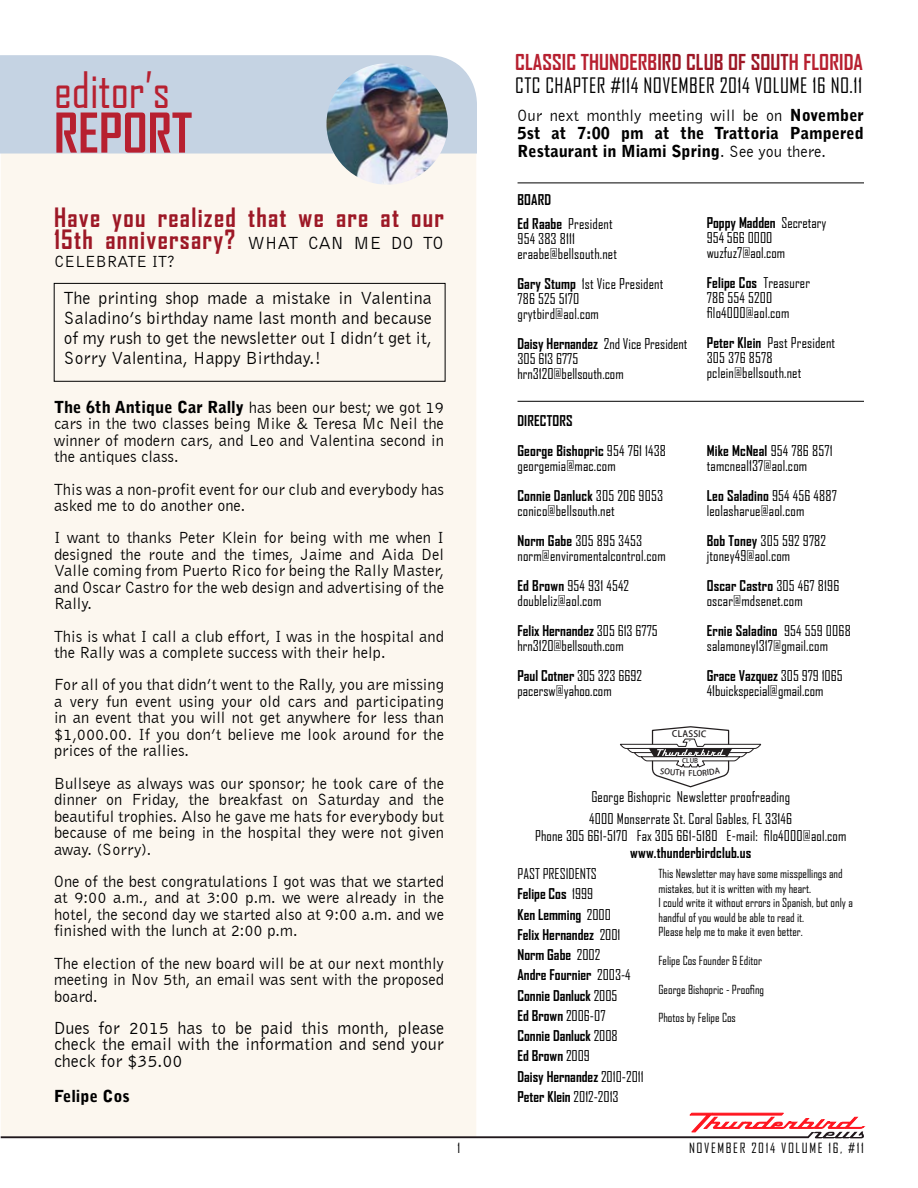
<style>
.page{position:relative;width:918px;height:1188px;background:#fff}
.page>*{position:absolute;margin:0;border:0;box-sizing:border-box;transform-origin:0 0}
.t1{font:700 52.5px "Agency FB";color:#b72030}
.t2{font:48px "Agency FB";color:#b72030}
.t3{font:700 25.5px/22.5px "Agency FB";letter-spacing:.05em;color:#9d1826}
.t4{font:700 21px "Agency FB";letter-spacing:.005em;color:#b72030}
.t5{font:20.4px "Agency FB";letter-spacing:.025em;color:#000}
.t6{font:18px/20.2px "Bell Gothic BT";color:#000;text-align:justify}
.t7{font:16.5px/16.5px "Bell Gothic BT";color:#000;text-align:justify}
.t8{font:900 16.5px/18px "Bell Gothic Std";color:#000}
.t9{font:14.25px/15px "Agency FB";letter-spacing:.01em;color:#000}
.t10{font:700 14.25px/20.2px "Agency FB";color:#000}
.t11{font:13.5px "Agency FB";letter-spacing:.12em;color:#000}
.t12{font:12px/14.4px "Agency FB";color:#000}
.t13{font:8.85px "Koz Go Pro Medium 90 pv RKSJ H";color:#231f20}
.t14{font:6.45px "Koz Go Pro Medium 90 pv RKSJ H";color:#231f20}
.s1{font-family:"Bell Gothic BT";font-weight:400;font-size:18px;color:#000}
.s2{font-family:"Bell Gothic Std";font-weight:900}
.s3{color:#9d1826}
.s4{font-family:"Bell Gothic BT";font-weight:400}
.s5{font-weight:400}
.s6{font-weight:700}
</style>
<div class="page">
<div style="left:1px;top:154px;width:475px;height:959px;background:#fcf7ef"></div>
<div style="left:0;top:55px;width:477px;height:99px;background:#c5d3e3"></div>
<img style="left:323px;top:63px;width:128px;height:125px">
<hr style="left:518px;top:401px;width:346px;height:1px;background:#000">
<hr style="left:518px;top:183px;width:346px;height:1px;background:#000">
<svg style="left:1px;top:1113px;width:864px;height:25px"></svg>
<div style="left:54px;top:283px;width:391px;height:98px;border:1px solid #000"></div>
<svg style="left:620px;top:726px;width:141px;height:61px"></svg>
<h2 class="t2" style="left:54px;top:61px;width:118px">editor’s</h2>
<h1 class="t1" style="left:54px;top:100px;width:140px">REPORT</h1>
<h3 class="t3" style="left:54px;top:205px;width:391px">Have you realized that we are at our<br>15th anniversary? <span class="s1">WHAT CAN ME DO TO</span></h3>
<p class="t7" style="left:54px;top:253px;width:123px">CELEBRATE IT?</p>
<p class="t6" style="left:64px;top:287px;width:370px">The printing shop made a mistake in Valentina Saladino’s birthday name last month and because of my rush to get the newsletter out I didn’t get it, Sorry Valentina, Happy Birthday.!</p>
<p class="t7" style="left:54px;top:399px;width:392px"><span class="s2">The 6th Antique Car Rally</span> has been our best; we got 19 cars in the two classes being Mike &amp; Teresa Mc Neil the winner of modern cars, and Leo and Valentina second in the antiques class.</p>
<p class="t7" style="left:54px;top:480px;width:392px">This was a non-profit event for our club and everybody has asked me to do another one.</p>
<p class="t7" style="left:54px;top:529px;width:391px">I want to thanks Peter Klein for being with me when I designed the route and the times, Jaime and Aida Del Valle coming from Puerto Rico for being the Rally Master, and Oscar Castro for the web design and advertising of the Rally.</p>
<p class="t7" style="left:54px;top:627px;width:391px">This is what I call a club effort, I was in the hospital and the Rally was a complete success with their help.</p>
<p class="t7" style="left:54px;top:676px;width:392px">For all of you that didn’t went to the Rally, you are missing a very fun event using your old cars and participating in an event that you will not get anywhere for less than $1,000.00. If you don’t believe me look around for the prices of the rallies.</p>
<p class="t7" style="left:54px;top:774px;width:392px">Bullseye as always was our sponsor; he took care of the dinner on Friday, the breakfast on Saturday and the beautiful trophies. Also he gave me hats for everybody but because of me being in the hospital they were not given away. (Sorry).</p>
<p class="t7" style="left:54px;top:873px;width:392px">One of the best congratulations I got was that we started at 9:00 a.m., and at 3:00 p.m. we were already in the hotel, the second day we started also at 9:00 a.m. and we finished with the lunch at 2:00 p.m.</p>
<p class="t7" style="left:54px;top:954px;width:391px">The election of the new board will be at our next monthly meeting in Nov 5th, an email was sent with the proposed board.</p>
<p class="t6" style="left:54px;top:1019px;width:392px;line-height:16.5px">Dues for 2015 has to be paid this month, please check the email with the information and send your check for $35.00</p>
<p class="t8" style="left:54px;top:1087px;width:77px">Felipe Cos</p>
<p class="t4" style="left:515px;top:49px;width:349px">CLASSIC THUNDERB<span class="s3">IRD CLUB OF SOUT</span>H FLORIDA</p>
<p class="t5" style="left:515px;top:73px;width:349px">CTC CHAPTER #114 NOVEMBER 2014 VOLUME 16 NO.11</p>
<p class="t7" style="left:518px;top:107px;width:348px">Our next monthly meeting will be on <span class="s2">November</span></p>
<p class="t8" style="left:518px;top:125px;width:348px">5st at 7:00 pm at the Trattoria Pampered<br>Restaurant in Miami Spring<span class="s4">. See you there.</span></p>
<p class="t10" style="left:517px;top:188px;width:97px;line-height:24px">BOARD<br>Ed Raabe <span class="s5">President</span></p>
<p class="t9" style="left:517px;top:231px;width:101px">954 383 8111 eraabe@bellsouth.net</p>
<p class="t9" style="left:517px;top:276px;width:147px"><span class="s6">Gary Stump</span> 1st Vice President<br>786 525 5170 grytbird@aol.com</p>
<p class="t9" style="left:517px;top:336px;width:172px"><span class="s6">Daisy Hernandez</span> 2nd Vice President<br>305 613 6775 hrn3120@bellsouth.com</p>
<p class="t10" style="left:517px;top:405px;width:150px;line-height:30px">DIRECTORS<br>George Bishopric <span class="s5">954 761 1438</span></p>
<p class="t9" style="left:517px;top:450px;width:147px;line-height:30px">georgemia@mac.com<br><span class="s6">Connie Danluck</span> 305 206 9053</p>
<p class="t9" style="left:517px;top:495px;width:126px;line-height:30px">conico@bellsouth.net<br><span class="s6">Norm Gabe</span> 305 895 3453</p>
<p class="t9" style="left:517px;top:540px;width:150px;line-height:30px">norm@enviromentalcontrol.com<br><span class="s6">Ed Brown</span> 954 931 4542</p>
<p class="t9" style="left:517px;top:585px;width:142px;line-height:30px">doubleliz@aol.com<br><span class="s6">Felix Hernandez</span> 305 613 6775</p>
<p class="t9" style="left:517px;top:630px;width:126px;line-height:30px">hrn3120@bellsouth.com<br><span class="s6">Paul Cotner</span> 305 323 6692</p>
<p class="t9" style="left:517px;top:683px;width:96px">pacersw@yahoo.com</p>
<p class="t9" style="left:707px;top:215px;width:121px"><span class="s6">Poppy Madden</span> Secretary<br>954 566 0000 wuzfuz7@aol.com</p>
<p class="t9" style="left:707px;top:275px;width:105px"><span class="s6">Felipe Cos</span> Treasurer<br>786 554 5200 filo4000@aol.com</p>
<p class="t9" style="left:707px;top:335px;width:130px"><span class="s6">Peter Klein</span> Past President<br>305 376 8578 pclein@bellsouth.net</p>
<p class="t9" style="left:707px;top:443px;width:127px"><span class="s6">Mike McNeal</span> 954 786 8571 tamcneal137@aol.com</p>
<p class="t9" style="left:707px;top:488px;width:132px"><span class="s6">Leo Saladino</span> 954 456 4887 leolasharue@aol.com</p>
<p class="t9" style="left:707px;top:533px;width:121px"><span class="s6">Bob Toney</span> 305 592 9782 jtoney49@aol.com</p>
<p class="t9" style="left:707px;top:578px;width:134px"><span class="s6">Oscar Castro</span> 305 467 8196 oscar@mdsenet.com</p>
<p class="t9" style="left:707px;top:623px;width:146px"><span class="s6">Ernie Saladino</span> 954 559 0068 salamoney1317@gmail.com</p>
<p class="t9" style="left:707px;top:668px;width:137px"><span class="s6">Grace Vazquez</span> 305 979 1065<br>41buickspecial@gmail.com</p>
<p class="t13" style="left:688px;top:728px;width:6px">S</p>
<p class="t14" style="left:682px;top:757px;width:17px">CLUB</p>
<p class="t9" style="left:589px;top:785px;width:204px;line-height:22.5px">George Bishopric Newsletter proofreading<br>4000 Monserrate St. Coral Gables, FL 33146</p>
<p class="t9" style="left:535px;top:828px;width:313px">Phone 305 661-5170 Fax 305 661-5180 E-mail: filo4000@aol.com</p>
<p class="t10" style="left:630px;top:842px;width:122px">www.thunderbirdclub.us</p>
<p class="t10" style="left:518px;top:863px;width:128px"><span class="s5">PAST PRESIDENTS<br></span>Felipe Cos <span class="s5">1999<br></span>Ken Lemming <span class="s5">2000<br></span>Felix Hernandez <span class="s5">2001<br></span>Norm Gabe <span class="s5">2002<br></span>Andre Fournier <span class="s5">2003-4<br></span>Connie Danluck <span class="s5">2005<br></span>Ed Brown <span class="s5">2006-07<br></span>Connie Danluck <span class="s5">2008<br></span>Ed Brown <span class="s5">2009<br></span>Daisy Hernandez <span class="s5">2010-2011<br></span>Peter Klein <span class="s5">2012-2013</span></p>
<p class="t12" style="left:658px;top:866px;width:196px">This Newsletter may have some misspellings and mistakes, but it is written with my heart.<br>I could write it without errors in Spanish, but only a handful of you would be able to read it.<br>Please help me to make it even better.</p>
<p class="t12" style="left:658px;top:953px;width:105px">Felipe Cos Founder &amp; Editor</p>
<p class="t12" style="left:658px;top:982px;width:107px">George Bishopric - Proofing</p>
<p class="t12" style="left:658px;top:1010px;width:79px">Photos by Felipe Cos</p>
<p class="t11" style="left:458px;top:1140px;width:4px">1</p>
<p class="t11" style="left:689px;top:1140px;width:176px">NOVEMBER 2014 VOLUME 16, #11</p>
</div>
